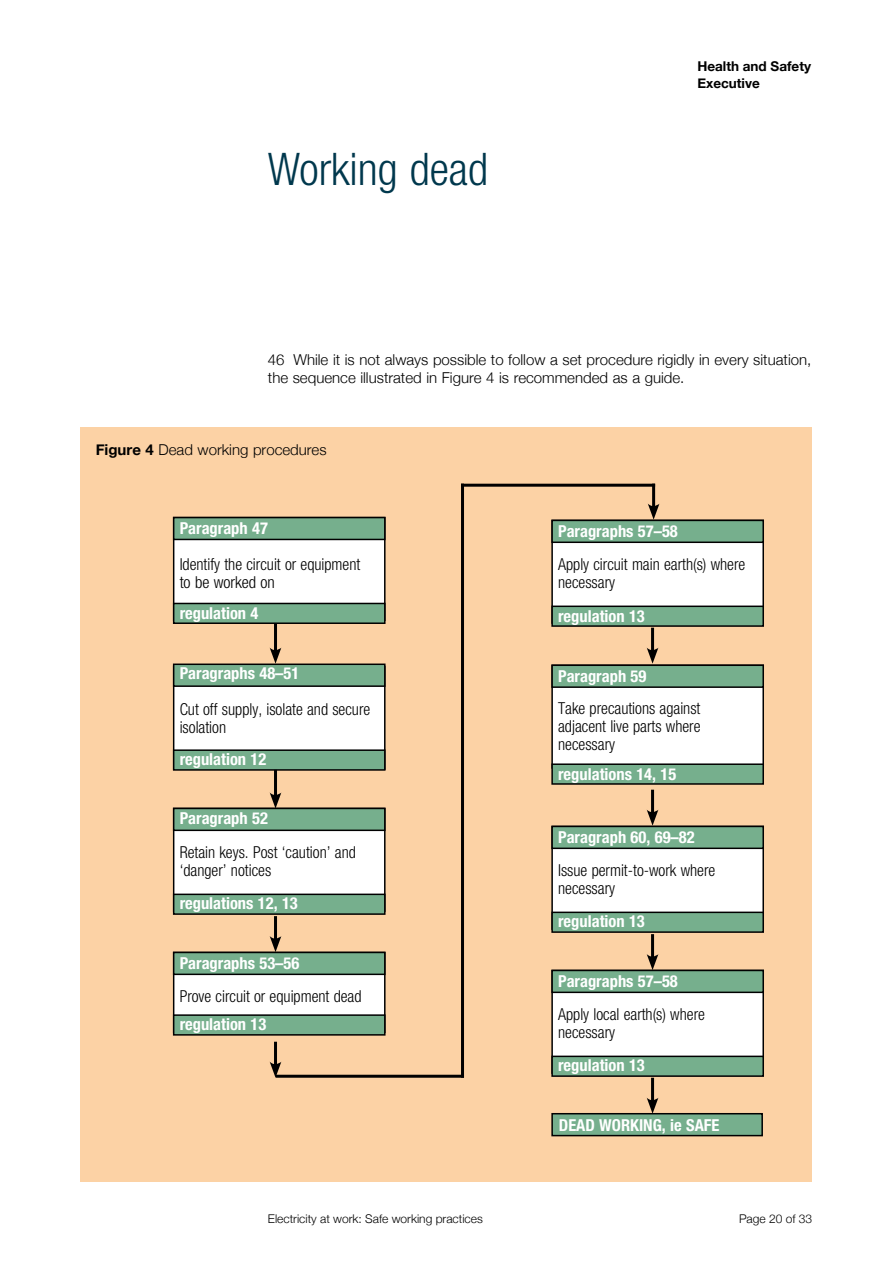
<style>
.page{position:relative;width:893px;height:1263px;background:#fff}
.page>*{position:absolute;margin:0;border:0;box-sizing:border-box;transform-origin:0 0}
.P__bodytext{font:300 condensed 45px "Helvetica Neue";color:#00384d}
.t1{font:300 condensed 16.5px/18px "Helvetica Neue";color:#000}
.t2{font:700 condensed 16.5px "Helvetica Neue";color:#fff}
.P__bodytext-2{font:300 15px/18px "Helvetica Neue";color:#000}
.t3{font:700 13.5px/16.5px "Helvetica Neue";color:#000}
.t4{font:300 12px "Helvetica Neue";color:#000}
.s1{font-weight:700}
</style>
<div class="page">
<div style="left:81px;top:427px;width:731px;height:755px;background:#fcd2a5"></div>
<div style="left:552px;top:970px;width:211px;height:103px;background:#fff"></div>
<div style="left:552px;top:970px;width:211px;height:22px;background:#76af8d"></div>
<div style="left:551px;top:970px;width:213px;height:23px;border:2px solid #000"></div>
<div style="left:552px;top:1056px;width:211px;height:20px;background:#76af8d"></div>
<div style="left:551px;top:1055px;width:213px;height:22px;border:2px solid #000"></div>
<div style="left:552px;top:826px;width:211px;height:103px;background:#fff"></div>
<div style="left:552px;top:826px;width:211px;height:22px;background:#76af8d"></div>
<div style="left:551px;top:826px;width:213px;height:23px;border:2px solid #000"></div>
<div style="left:552px;top:912px;width:211px;height:20px;background:#76af8d"></div>
<div style="left:551px;top:911px;width:213px;height:22px;border:2px solid #000"></div>
<div style="left:552px;top:665px;width:211px;height:103px;background:#fff"></div>
<div style="left:551px;top:664px;width:213px;height:105px;border:2px solid #000"></div>
<div style="left:552px;top:665px;width:211px;height:22px;background:#76af8d"></div>
<div style="left:551px;top:664px;width:213px;height:24px;border:2px solid #000"></div>
<div style="left:552px;top:764px;width:211px;height:20px;background:#76af8d"></div>
<div style="left:551px;top:763px;width:213px;height:22px;border:2px solid #000"></div>
<div style="left:552px;top:520px;width:211px;height:103px;background:#fff"></div>
<div style="left:552px;top:520px;width:211px;height:22px;background:#76af8d"></div>
<div style="left:551px;top:520px;width:213px;height:23px;border:2px solid #000"></div>
<div style="left:552px;top:606px;width:211px;height:20px;background:#76af8d"></div>
<div style="left:551px;top:605px;width:213px;height:22px;border:2px solid #000"></div>
<div style="left:174px;top:808px;width:211px;height:103px;background:#fff"></div>
<div style="left:174px;top:808px;width:211px;height:22px;background:#76af8d"></div>
<div style="left:173px;top:808px;width:213px;height:23px;border:2px solid #000"></div>
<div style="left:174px;top:894px;width:211px;height:20px;background:#76af8d"></div>
<div style="left:173px;top:893px;width:213px;height:22px;border:2px solid #000"></div>
<div style="left:174px;top:666px;width:211px;height:103px;background:#fff"></div>
<div style="left:174px;top:664px;width:211px;height:22px;background:#76af8d"></div>
<div style="left:173px;top:663px;width:213px;height:24px;border:2px solid #000"></div>
<div style="left:174px;top:750px;width:211px;height:20px;background:#76af8d"></div>
<div style="left:173px;top:749px;width:213px;height:22px;border:2px solid #000"></div>
<div style="left:552px;top:1114px;width:210px;height:21px;background:#76af8d"></div>
<div style="left:551px;top:1113px;width:212px;height:23px;border:2px solid #000"></div>
<hr style="left:274px;top:623px;width:3px;height:30px;background:#000">
<svg style="left:270px;top:648px;width:11px;height:16px"></svg>
<hr style="left:274px;top:770px;width:3px;height:28px;background:#000">
<svg style="left:270px;top:793px;width:11px;height:15px"></svg>
<hr style="left:274px;top:916px;width:3px;height:26px;background:#000">
<svg style="left:270px;top:936px;width:11px;height:16px"></svg>
<hr style="left:274px;top:1042px;width:3px;height:25px;background:#000">
<svg style="left:270px;top:1062px;width:11px;height:16px"></svg>
<hr style="left:276px;top:1075px;width:188px;height:3px;background:#000">
<hr style="left:461px;top:484px;width:3px;height:594px;background:#000">
<hr style="left:652px;top:484px;width:3px;height:25px;background:#000">
<svg style="left:648px;top:504px;width:11px;height:16px"></svg>
<hr style="left:461px;top:484px;width:194px;height:3px;background:#000">
<hr style="left:651px;top:628px;width:3px;height:25px;background:#000">
<svg style="left:647px;top:648px;width:11px;height:16px"></svg>
<hr style="left:651px;top:790px;width:3px;height:25px;background:#000">
<svg style="left:647px;top:810px;width:11px;height:16px"></svg>
<hr style="left:651px;top:934px;width:3px;height:26px;background:#000">
<svg style="left:647px;top:954px;width:11px;height:16px"></svg>
<hr style="left:651px;top:1078px;width:3px;height:25px;background:#000">
<svg style="left:647px;top:1098px;width:11px;height:16px"></svg>
<div style="left:174px;top:518px;width:211px;height:102px;background:#fff"></div>
<div style="left:174px;top:518px;width:211px;height:21px;background:#76af8d"></div>
<div style="left:173px;top:517px;width:213px;height:23px;border:2px solid #000"></div>
<div style="left:174px;top:603px;width:211px;height:20px;background:#76af8d"></div>
<div style="left:173px;top:603px;width:213px;height:21px;border:2px solid #000"></div>
<div style="left:174px;top:952px;width:211px;height:80px;background:#fff"></div>
<div style="left:174px;top:952px;width:211px;height:22px;background:#76af8d"></div>
<div style="left:173px;top:952px;width:213px;height:23px;border:2px solid #000"></div>
<div style="left:174px;top:1015px;width:211px;height:20px;background:#76af8d"></div>
<div style="left:173px;top:1014px;width:213px;height:21px;border:2px solid #000"></div>
<p class="P__bodytext" style="left:268px;top:143px;width:222px">Working dead</p>
<p class="t3" style="left:697px;top:58px;width:115px">Health and Safety<br>Executive</p>
<p class="P__bodytext-2" style="left:268px;top:350px;width:545px">46 While it is not always possible to follow a set procedure rigidly in every situation, the sequence illustrated in Figure 4 is recommended as a guide.</p>
<p class="P__bodytext-2" style="left:96px;top:440px;width:232px"><span class="s1">Figure 4</span> Dead working procedures</p>
<p class="t2" style="left:180px;top:518px;width:90px">Paragraph 47</p>
<p class="t1" style="left:180px;top:555px;width:182px">Identify the circuit or equipment to be worked on</p>
<p class="t2" style="left:180px;top:603px;width:80px">regulation 4</p>
<p class="t2" style="left:180px;top:663px;width:121px">Paragraphs 48–51</p>
<p class="t1" style="left:180px;top:700px;width:192px">Cut off supply, isolate and secure isolation</p>
<p class="t2" style="left:180px;top:749px;width:88px">regulation 12</p>
<p class="t2" style="left:180px;top:808px;width:90px">Paragraph 52</p>
<p class="t1" style="left:180px;top:843px;width:178px">Retain keys. Post ‘caution’ and ‘danger’ notices</p>
<p class="t2" style="left:180px;top:893px;width:120px">regulations 12, 13</p>
<p class="t2" style="left:180px;top:953px;width:121px">Paragraphs 53–56</p>
<p class="t1" style="left:180px;top:987px;width:183px">Prove circuit or equipment dead</p>
<p class="t2" style="left:180px;top:1014px;width:88px">regulation 13</p>
<p class="t2" style="left:558px;top:521px;width:121px">Paragraphs 57–58</p>
<p class="t1" style="left:558px;top:555px;width:189px">Apply circuit main earth(s) where necessary</p>
<p class="t2" style="left:558px;top:606px;width:88px">regulation 13</p>
<p class="t2" style="left:558px;top:666px;width:90px">Paragraph 59</p>
<p class="t1" style="left:558px;top:699px;width:144px;text-align:justify">Take precautions against adjacent live parts where necessary</p>
<p class="t2" style="left:558px;top:764px;width:120px">regulations 14, 15</p>
<p class="t2" style="left:558px;top:827px;width:138px">Paragraph 60, 69–82</p>
<p class="t1" style="left:558px;top:861px;width:159px">Issue permit-to-work where necessary</p>
<p class="t2" style="left:558px;top:911px;width:88px">regulation 13</p>
<p class="t2" style="left:558px;top:971px;width:121px">Paragraphs 57–58</p>
<p class="t1" style="left:558px;top:1005px;width:148px">Apply local earth(s) where necessary</p>
<p class="t2" style="left:558px;top:1055px;width:88px">regulation 13</p>
<p class="t2" style="left:559px;top:1115px;width:162px">DEAD WORKING, ie SAFE</p>
<p class="t4" style="left:268px;top:1208px;width:216px">Electricity at work: Safe working practices</p>
<p class="t4" style="left:739px;top:1208px;width:75px">Page 20 of 33</p>
</div>
